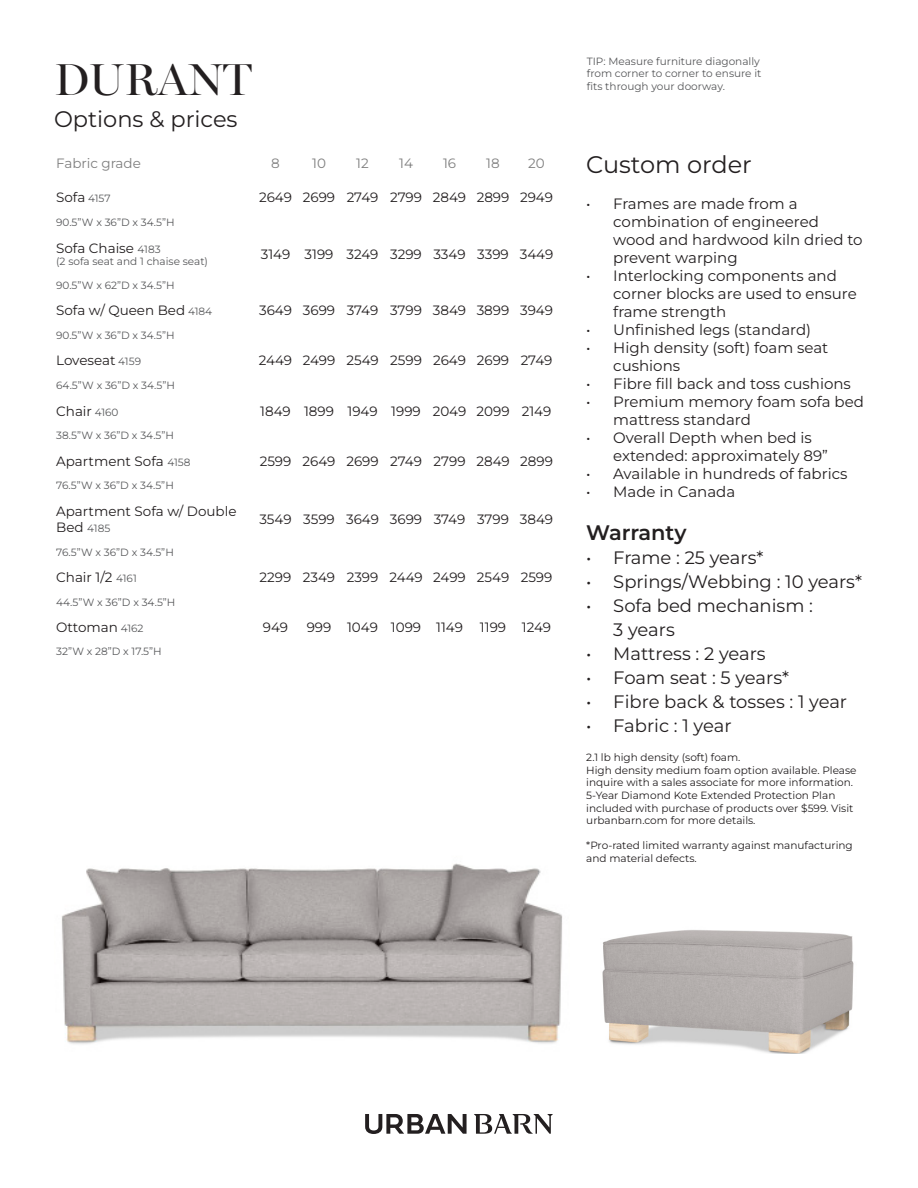
<style>
.page{position:relative;width:918px;height:1188px;background:#fff}
.page>*{position:absolute;margin:0;border:0;box-sizing:border-box;transform-origin:0 0}
.t1{font:45px "Miller Banner";color:#231f20}
.t2{font:24px "Montserrat";color:#231f20}
.t3{font:22.5px "Montserrat";color:#231f20}
.t4{font:600 21px "Montserrat";letter-spacing:-.005em;color:#231f20}
.t5{font:18px/24px "Montserrat";color:#231f20}
.t6{font:15px/18px "Montserrat";color:#231f20}
.Grade{font:13.5px "Montserrat";color:#231f20}
.Grade-2{font:13.5px "Montserrat";color:#7f7f7f}
.t7{font:10.5px/12.6px "Montserrat";color:#231f20}
.Grade-3{font:10.5px/12.6px "Montserrat";color:#57585a}
.s1{font-size:10.5px;color:#57585a}
.s2{font-size:13.5px;color:#231f20}
</style>
<div class="page">
<img style="left:61px;top:863px;width:502px;height:181px">
<img style="left:602px;top:930px;width:252px;height:124px">
<svg style="left:365px;top:1114px;width:102px;height:20px"></svg>
<svg style="left:474px;top:1114px;width:79px;height:20px"></svg>
<p class="t1" style="left:54px;top:53px;width:199px">DURANT</p>
<p class="t3" style="left:54px;top:104px;width:185px">Options &amp; prices</p>
<p class="Grade-2" style="left:56px;top:155px;width:86px">Fabric grade</p>
<p class="Grade-2" style="left:271px;top:155px;width:10px">8</p>
<p class="Grade-2" style="left:312px;top:155px;width:15px">10</p>
<p class="Grade-2" style="left:356px;top:155px;width:14px">12</p>
<p class="Grade-2" style="left:399px;top:155px;width:15px">14</p>
<p class="Grade-2" style="left:443px;top:155px;width:15px">16</p>
<p class="Grade-2" style="left:486px;top:155px;width:15px">18</p>
<p class="Grade-2" style="left:528px;top:155px;width:18px">20</p>
<p class="Grade" style="left:56px;top:189px;width:56px">Sofa <span class="s1">4157</span></p>
<p class="Grade" style="left:259px;top:189px;width:34px">2649</p>
<p class="Grade" style="left:303px;top:189px;width:34px">2699</p>
<p class="Grade" style="left:347px;top:189px;width:33px">2749</p>
<p class="Grade" style="left:390px;top:189px;width:34px">2799</p>
<p class="Grade" style="left:433px;top:189px;width:35px">2849</p>
<p class="Grade" style="left:477px;top:189px;width:34px">2899</p>
<p class="Grade" style="left:520px;top:189px;width:34px">2949</p>
<p class="Grade-3" style="left:56px;top:216px;width:120px">90.5”W x 36”D x 34.5”H</p>
<p class="Grade" style="left:56px;top:239px;width:106px">Sofa Chaise <span class="s1">4183</span></p>
<p class="Grade-3" style="left:56px;top:255px;width:153px">(2 sofa seat and 1 chaise seat)</p>
<p class="Grade" style="left:261px;top:245px;width:31px">3149</p>
<p class="Grade" style="left:305px;top:245px;width:30px">3199</p>
<p class="Grade" style="left:347px;top:245px;width:33px">3249</p>
<p class="Grade" style="left:390px;top:245px;width:33px">3299</p>
<p class="Grade" style="left:433px;top:245px;width:34px">3349</p>
<p class="Grade" style="left:477px;top:245px;width:33px">3399</p>
<p class="Grade" style="left:520px;top:245px;width:35px">3449</p>
<p class="Grade-3" style="left:56px;top:278px;width:120px">90.5”W x 62”D x 34.5”H</p>
<p class="Grade" style="left:56px;top:301px;width:157px">Sofa w/ Queen Bed <span class="s1">4184</span></p>
<p class="Grade" style="left:259px;top:301px;width:34px">3649</p>
<p class="Grade" style="left:303px;top:301px;width:34px">3699</p>
<p class="Grade" style="left:347px;top:301px;width:33px">3749</p>
<p class="Grade" style="left:390px;top:301px;width:33px">3799</p>
<p class="Grade" style="left:433px;top:301px;width:35px">3849</p>
<p class="Grade" style="left:477px;top:301px;width:34px">3899</p>
<p class="Grade" style="left:520px;top:301px;width:34px">3949</p>
<p class="Grade-3" style="left:56px;top:329px;width:120px">90.5”W x 36”D x 34.5”H</p>
<p class="Grade" style="left:56px;top:352px;width:86px">Loveseat <span class="s1">4159</span></p>
<p class="Grade" style="left:259px;top:352px;width:35px">2449</p>
<p class="Grade" style="left:303px;top:352px;width:34px">2499</p>
<p class="Grade" style="left:346px;top:352px;width:34px">2549</p>
<p class="Grade" style="left:390px;top:352px;width:33px">2599</p>
<p class="Grade" style="left:433px;top:352px;width:34px">2649</p>
<p class="Grade" style="left:477px;top:352px;width:34px">2699</p>
<p class="Grade" style="left:521px;top:352px;width:33px">2749</p>
<p class="Grade-3" style="left:56px;top:379px;width:120px">64.5”W x 36”D x 34.5”H</p>
<p class="Grade" style="left:56px;top:402px;width:64px">Chair <span class="s1">4160</span></p>
<p class="Grade" style="left:260px;top:402px;width:32px">1849</p>
<p class="Grade" style="left:304px;top:402px;width:31px">1899</p>
<p class="Grade" style="left:347px;top:402px;width:32px">1949</p>
<p class="Grade" style="left:391px;top:402px;width:31px">1999</p>
<p class="Grade" style="left:433px;top:402px;width:35px">2049</p>
<p class="Grade" style="left:477px;top:402px;width:35px">2099</p>
<p class="Grade" style="left:522px;top:402px;width:31px">2149</p>
<p class="Grade-3" style="left:56px;top:429px;width:119px">38.5”W x 36”D x 34.5”H</p>
<p class="Grade" style="left:56px;top:452px;width:136px">Apartment Sofa <span class="s1">4158</span></p>
<p class="Grade" style="left:260px;top:452px;width:33px">2599</p>
<p class="Grade" style="left:303px;top:452px;width:34px">2649</p>
<p class="Grade" style="left:346px;top:452px;width:34px">2699</p>
<p class="Grade" style="left:390px;top:452px;width:33px">2749</p>
<p class="Grade" style="left:434px;top:452px;width:34px">2799</p>
<p class="Grade" style="left:476px;top:452px;width:35px">2849</p>
<p class="Grade" style="left:520px;top:452px;width:34px">2899</p>
<p class="Grade-3" style="left:56px;top:479px;width:119px">76.5”W x 36”D x 34.5”H</p>
<p class="Grade" style="left:56px;top:502px;width:182px">Apartment Sofa w/ Double</p>
<p class="Grade-3" style="left:56px;top:522px;width:56px"><span class="s2">Bed</span> 4185</p>
<p class="Grade" style="left:259px;top:510px;width:34px">3549</p>
<p class="Grade" style="left:303px;top:510px;width:33px">3599</p>
<p class="Grade" style="left:346px;top:510px;width:34px">3649</p>
<p class="Grade" style="left:390px;top:510px;width:34px">3699</p>
<p class="Grade" style="left:434px;top:510px;width:33px">3749</p>
<p class="Grade" style="left:477px;top:510px;width:33px">3799</p>
<p class="Grade" style="left:520px;top:510px;width:35px">3849</p>
<p class="Grade-3" style="left:56px;top:545px;width:119px">76.5”W x 36”D x 34.5”H</p>
<p class="Grade" style="left:56px;top:568px;width:82px">Chair 1/2 <span class="s1">4161</span></p>
<p class="Grade" style="left:260px;top:568px;width:33px">2299</p>
<p class="Grade" style="left:303px;top:568px;width:34px">2349</p>
<p class="Grade" style="left:347px;top:568px;width:33px">2399</p>
<p class="Grade" style="left:389px;top:568px;width:35px">2449</p>
<p class="Grade" style="left:433px;top:568px;width:34px">2499</p>
<p class="Grade" style="left:477px;top:568px;width:34px">2549</p>
<p class="Grade" style="left:521px;top:568px;width:33px">2599</p>
<p class="Grade-3" style="left:56px;top:595px;width:121px">44.5”W x 36”D x 34.5”H</p>
<p class="Grade" style="left:56px;top:618px;width:89px">Ottoman <span class="s1">4162</span></p>
<p class="Grade" style="left:263px;top:618px;width:27px">949</p>
<p class="Grade" style="left:307px;top:618px;width:26px">999</p>
<p class="Grade" style="left:347px;top:618px;width:32px">1049</p>
<p class="Grade" style="left:391px;top:618px;width:32px">1099</p>
<p class="Grade" style="left:436px;top:618px;width:28px">1149</p>
<p class="Grade" style="left:480px;top:618px;width:28px">1199</p>
<p class="Grade" style="left:522px;top:618px;width:31px">1249</p>
<p class="Grade-3" style="left:56px;top:645px;width:107px">32”W x 28”D x 17.5”H</p>
<p class="Grade-3" style="left:587px;top:54px;width:176px">TIP: Measure furniture diagonally from corner to corner to ensure it fits through your doorway.</p>
<p class="t2" style="left:586px;top:149px;width:167px">Custom order</p>
<p class="t6" style="left:613px;top:195px;width:251px;text-indent:-27px">• Frames are made from a combination of engineered wood and hardwood kiln dried to prevent warping</p>
<p class="t6" style="left:613px;top:267px;width:245px;text-indent:-27px">• Interlocking components and corner blocks are used to ensure frame strength</p>
<p class="t6" style="left:586px;top:321px;width:226px">• Unfinished legs (standard)</p>
<p class="t6" style="left:613px;top:339px;width:217px;text-indent:-27px">• High density (soft) foam seat cushions</p>
<p class="t6" style="left:586px;top:375px;width:266px">• Fibre fill back and toss cushions</p>
<p class="t6" style="left:613px;top:393px;width:252px;text-indent:-27px">• Premium memory foam sofa bed mattress standard</p>
<p class="t6" style="left:613px;top:429px;width:216px;text-indent:-27px">• Overall Depth when bed is extended: approximately 89”</p>
<p class="t6" style="left:586px;top:465px;width:263px">• Available in hundreds of fabrics</p>
<p class="t6" style="left:586px;top:483px;width:150px">• Made in Canada</p>
<p class="t4" style="left:586px;top:519px;width:102px">Warranty</p>
<p class="t5" style="left:586px;top:546px;width:179px">• Frame : 25 years*</p>
<p class="t5" style="left:586px;top:570px;width:277px">• Springs/Webbing : 10 years*</p>
<p class="t5" style="left:613px;top:594px;width:201px;text-indent:-27px">• Sofa bed mechanism :<br>3 years</p>
<p class="t5" style="left:586px;top:642px;width:181px">• Mattress : 2 years</p>
<p class="t5" style="left:586px;top:666px;width:204px">• Foam seat : 5 years*</p>
<p class="t5" style="left:586px;top:690px;width:262px">• Fibre back &amp; tosses : 1 year</p>
<p class="t5" style="left:586px;top:714px;width:147px">• Fabric : 1 year</p>
<p class="t7" style="left:586px;top:751px;width:156px">2.1 lb high density (soft) foam.</p>
<p class="t7" style="left:586px;top:764px;width:272px">High density medium foam option available. Please inquire with a sales associate for more information.</p>
<p class="t7" style="left:586px;top:789px;width:269px">5-Year Diamond Kote Extended Protection Plan included with purchase of products over $599. Visit urbanbarn.com for more details.</p>
<p class="t7" style="left:586px;top:839px;width:268px">*Pro-rated limited warranty against manufacturing and material defects.</p>
</div>
